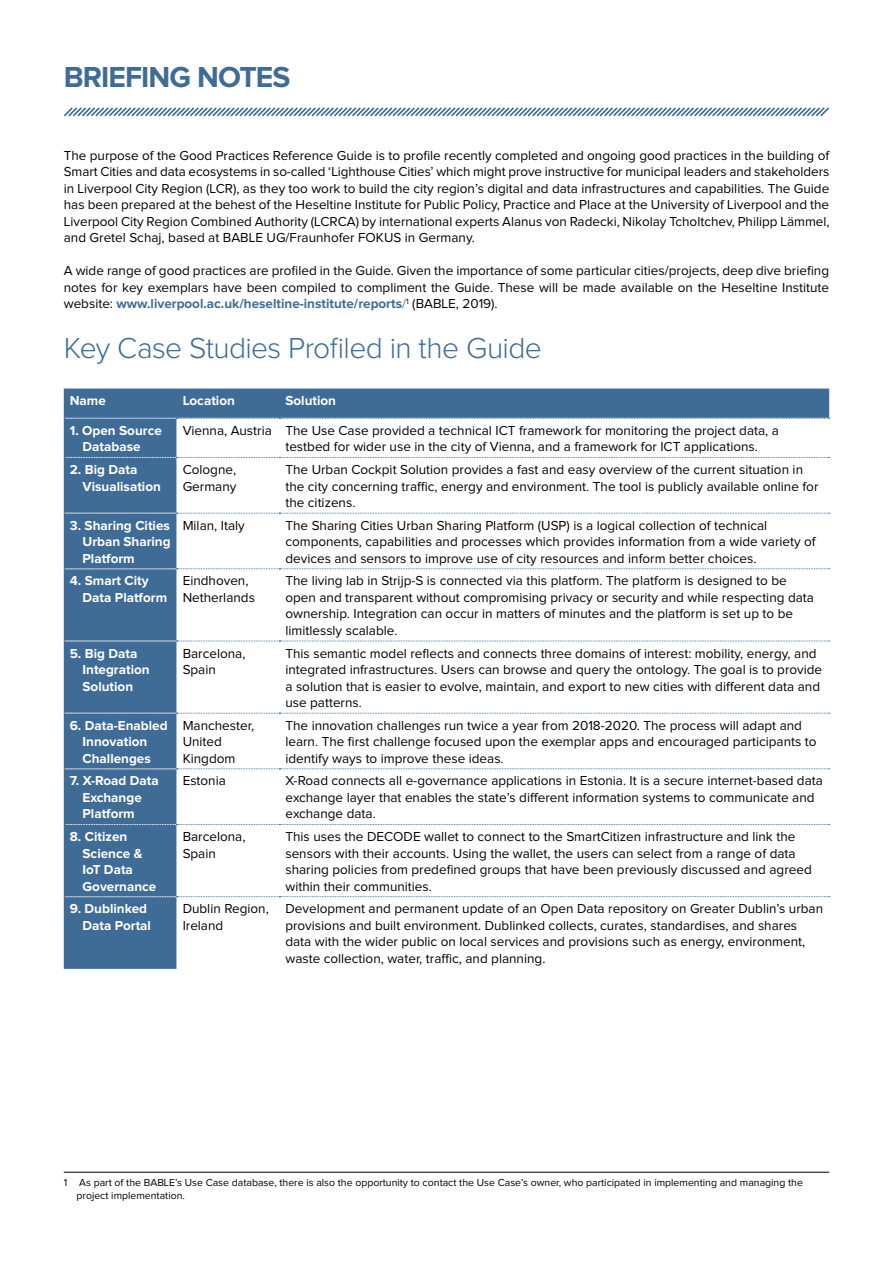
<style>
.page{position:relative;width:893px;height:1263px;background:#fff}
.page>*{position:absolute;margin:0;border:0;box-sizing:border-box;transform-origin:0 0}
.t1{font:300 30px "Proxima Nova";letter-spacing:-.02em;color:#3f6c96}
.t2{font:700 30px "Proxima Nova";letter-spacing:-.03em;color:#3f6c96}
.t3{font:13.5px/16.5px "Proxima Nova";color:#000}
.t4{font:700 13.5px/16.5px "Proxima Nova";color:#fff}
.t5{font:10.5px/13.5px "Proxima Nova";color:#000}
.s1{font-weight:700;color:#3f6c96}
.s2{color:#3f6c96}
</style>
<div class="page">
<svg style="left:64px;top:107px;width:765px;height:10px"></svg>
<div style="left:64px;top:388px;width:765px;height:581px;background:#3f6c96"></div>
<svg style="left:177px;top:419px;width:652px;height:550px"></svg>
<svg style="left:64px;top:418px;width:766px;height:1px"></svg>
<svg style="left:64px;top:457px;width:766px;height:1px"></svg>
<svg style="left:64px;top:513px;width:766px;height:1px"></svg>
<svg style="left:64px;top:568px;width:766px;height:1px"></svg>
<svg style="left:64px;top:641px;width:766px;height:1px"></svg>
<svg style="left:64px;top:713px;width:766px;height:1px"></svg>
<svg style="left:64px;top:768px;width:766px;height:1px"></svg>
<svg style="left:64px;top:824px;width:766px;height:1px"></svg>
<svg style="left:64px;top:896px;width:766px;height:1px"></svg>
<hr style="left:64px;top:1172px;width:765px;height:1px;background:#000">
<h1 class="t2" style="left:64px;top:60px;width:228px">BRIEFING NOTES</h1>
<p class="t3" style="left:64px;top:147px;width:767px;text-align:justify">The purpose of the Good Practices Reference Guide is to profile recently completed and ongoing good practices in the building of Smart Cities and data ecosystems in so-called ‘Lighthouse Cities’ which might prove instructive for municipal leaders and stakeholders in Liverpool City Region (LCR), as they too work to build the city region’s digital and data infrastructures and capabilities. The Guide has been prepared at the behest of the Heseltine Institute for Public Policy, Practice and Place at the University of Liverpool and the Liverpool City Region Combined Authority (LCRCA) by international experts Alanus von Radecki, Nikolay Tcholtchev, Philipp Lämmel, and Gretel Schaj, based at BABLE UG/Fraunhofer FOKUS in Germany.</p>
<p class="t3" style="left:64px;top:263px;width:767px;text-align:justify">A wide range of good practices are profiled in the Guide. Given the importance of some particular cities/projects, deep dive briefing notes for key exemplars have been compiled to compliment the Guide. These will be made available on the Heseltine Institute website: <span class="s1">www.liverpool.ac.uk/heseltine-institute/reports</span><span class="s2">/</span><sup>1</sup> (BABLE, 2019).</p>
<h1 class="t1" style="left:64px;top:330px;width:480px">Key Case Studies Profiled in the Guide</h1>
<p class="t4" style="left:70px;top:393px;width:38px">Name</p>
<p class="t4" style="left:183px;top:393px;width:54px">Location</p>
<p class="t4" style="left:285px;top:393px;width:52px">Solution</p>
<p class="t4" style="left:83px;top:422px;width:81px;text-indent:-13px">1. Open Source<br>Database</p>
<p class="t3" style="left:285px;top:423px;width:495px;text-indent:-103px">Vienna, Austria The Use Case provided a technical ICT framework for monitoring the project data, a testbed for wider use in the city of Vienna, and a framework for ICT applications.</p>
<p class="t4" style="left:83px;top:462px;width:80px;text-indent:-13px">2. Big Data<br>Visualisation</p>
<p class="t3" style="left:183px;top:462px;width:55px">Cologne,<br>Germany</p>
<p class="t3" style="left:285px;top:462px;width:535px">The Urban Cockpit Solution provides a fast and easy overview of the current situation in the city concerning traffic, energy and environment. The tool is publicly available online for the citizens.</p>
<p class="t4" style="left:83px;top:517px;width:90px;text-align:justify;text-indent:-13px">3. Sharing Cities Urban Sharing Platform</p>
<p class="t3" style="left:183px;top:518px;width:64px">Milan, Italy</p>
<p class="t3" style="left:285px;top:518px;width:532px">The Sharing Cities Urban Sharing Platform (USP) is a logical collection of technical components, capabilities and processes which provides information from a wide variety of devices and sensors to improve use of city resources and inform better choices.</p>
<p class="t4" style="left:83px;top:573px;width:86px;text-indent:-13px">4. Smart City<br>Data Platform</p>
<p class="t3" style="left:183px;top:573px;width:74px">Eindhoven,<br>Netherlands</p>
<p class="t3" style="left:285px;top:573px;width:530px">The living lab in Strijp-S is connected via this platform. The platform is designed to be open and transparent without compromising privacy or security and while respecting data ownership. Integration can occur in matters of minutes and the platform is set up to be limitlessly scalable.</p>
<p class="t4" style="left:83px;top:645px;width:69px;text-indent:-13px">5. Big Data<br>Integration<br>Solution</p>
<p class="t3" style="left:183px;top:645px;width:64px">Barcelona,<br>Spain</p>
<p class="t3" style="left:285px;top:645px;width:538px">This semantic model reflects and connects three domains of interest: mobility, energy, and integrated infrastructures. Users can browse and query the ontology. The goal is to provide a solution that is easier to evolve, maintain, and export to new cities with different data and use patterns.</p>
<p class="t4" style="left:70px;top:717px;width:99px;text-align:center">6. Data-Enabled<br>Innovation<br>Challenges</p>
<p class="t3" style="left:183px;top:718px;width:73px">Manchester,<br>United<br>Kingdom</p>
<p class="t3" style="left:285px;top:718px;width:533px">The innovation challenges run twice a year from 2018-2020. The process will adapt and learn. The first challenge focused upon the exemplar apps and encouraged participants to identify ways to improve these ideas.</p>
<p class="t4" style="left:83px;top:773px;width:78px;text-indent:-13px">7. X-Road Data<br>Exchange<br>Platform</p>
<p class="t3" style="left:183px;top:773px;width:45px">Estonia</p>
<p class="t3" style="left:285px;top:773px;width:539px">X-Road connects all e-governance applications in Estonia. It is a secure internet-based data exchange layer that enables the state’s different information systems to communicate and exchange data.</p>
<p class="t4" style="left:83px;top:829px;width:75px;text-indent:-13px">8. Citizen<br>Science &amp;<br>IoT Data<br>Governance</p>
<p class="t3" style="left:183px;top:829px;width:64px">Barcelona,<br>Spain</p>
<p class="t3" style="left:285px;top:829px;width:528px">This uses the DECODE wallet to connect to the SmartCitizen infrastructure and link the sensors with their accounts. Using the wallet, the users can select from a range of data sharing policies from predefined groups that have been previously discussed and agreed within their communities.</p>
<p class="t4" style="left:70px;top:901px;width:83px;text-align:right">9. Dublinked<br>Data Portal</p>
<p class="t3" style="left:183px;top:901px;width:88px">Dublin Region,<br>Ireland</p>
<p class="t3" style="left:285px;top:901px;width:539px">Development and permanent update of an Open Data repository on Greater Dublin’s urban provisions and built environment. Dublinked collects, curates, standardises, and shares data with the wider public on local services and provisions such as energy, environment, waste collection, water, traffic, and planning.</p>
<p class="t5" style="left:77px;top:1176px;width:728px;text-indent:-13px">1 As part of the BABLE’s Use Case database, there is also the opportunity to contact the Use Case’s owner, who participated in implementing and managing the project implementation.</p>
</div>
